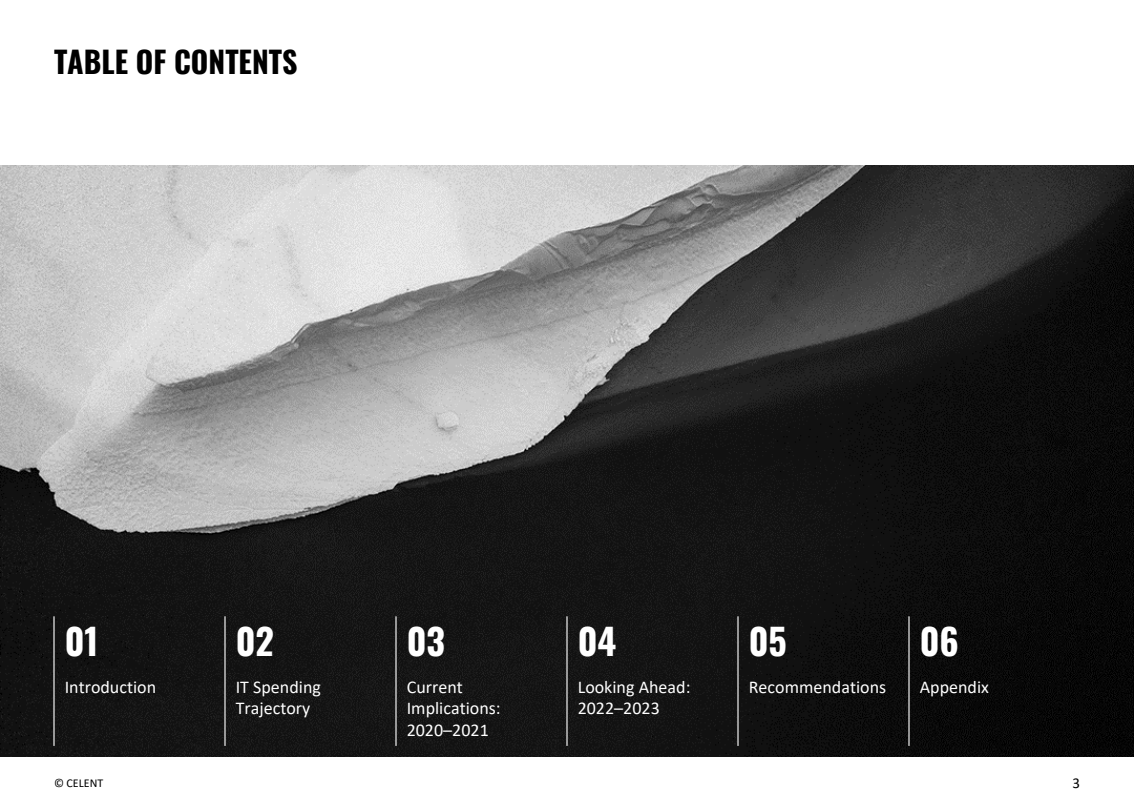
<style>
.page{position:relative;width:1134px;height:810px;background:#fff}
.page>*{position:absolute;margin:0;border:0;box-sizing:border-box;transform-origin:0 0}
.t1{font:700 36px "Oswald";color:#fff}
.t2{font:700 30px "Oswald";color:#000}
.t3{font:18px/21.6px "Calibri";color:#fff}
.t4{font:15px "Calibri";color:#000}
.t5{font:12px "Calibri";color:#000}
</style>
<div class="page">
<img style="left:0;top:165px;width:1134px;height:592px">
<hr style="left:224px;top:616px;width:2px;height:130px;background:#fff">
<hr style="left:395px;top:616px;width:2px;height:130px;background:#fff">
<hr style="left:566px;top:616px;width:2px;height:130px;background:#fff">
<hr style="left:737px;top:616px;width:2px;height:130px;background:#fff">
<hr style="left:908px;top:616px;width:2px;height:130px;background:#fff">
<hr style="left:53px;top:616px;width:2px;height:130px;background:#fff">
<h2 class="t2" style="left:54px;top:46px;width:245px">TABLE OF CONTENTS</h2>
<p class="t1" style="left:65px;top:623px;width:35px">01</p>
<p class="t1" style="left:236px;top:623px;width:40px">02</p>
<p class="t1" style="left:407px;top:623px;width:40px">03</p>
<p class="t1" style="left:578px;top:623px;width:40px">04</p>
<p class="t1" style="left:749px;top:623px;width:40px">05</p>
<p class="t1" style="left:920px;top:623px;width:41px">06</p>
<p class="t3" style="left:65px;top:675px;width:93px">Introduction</p>
<p class="t3" style="left:236px;top:675px;width:87px">IT Spending<br>Trajectory</p>
<p class="t3" style="left:407px;top:675px;width:95px">Current<br>Implications:<br>2020–2021</p>
<p class="t3" style="left:578px;top:675px;width:114px">Looking Ahead:<br>2022–2023</p>
<p class="t3" style="left:749px;top:675px;width:139px">Recommendations</p>
<p class="t3" style="left:920px;top:675px;width:71px">Appendix</p>
<p class="t5" style="left:54px;top:775px;width:51px">© CELENT</p>
<p class="t4" style="left:1072px;top:773px;width:9px">3</p>
</div>
